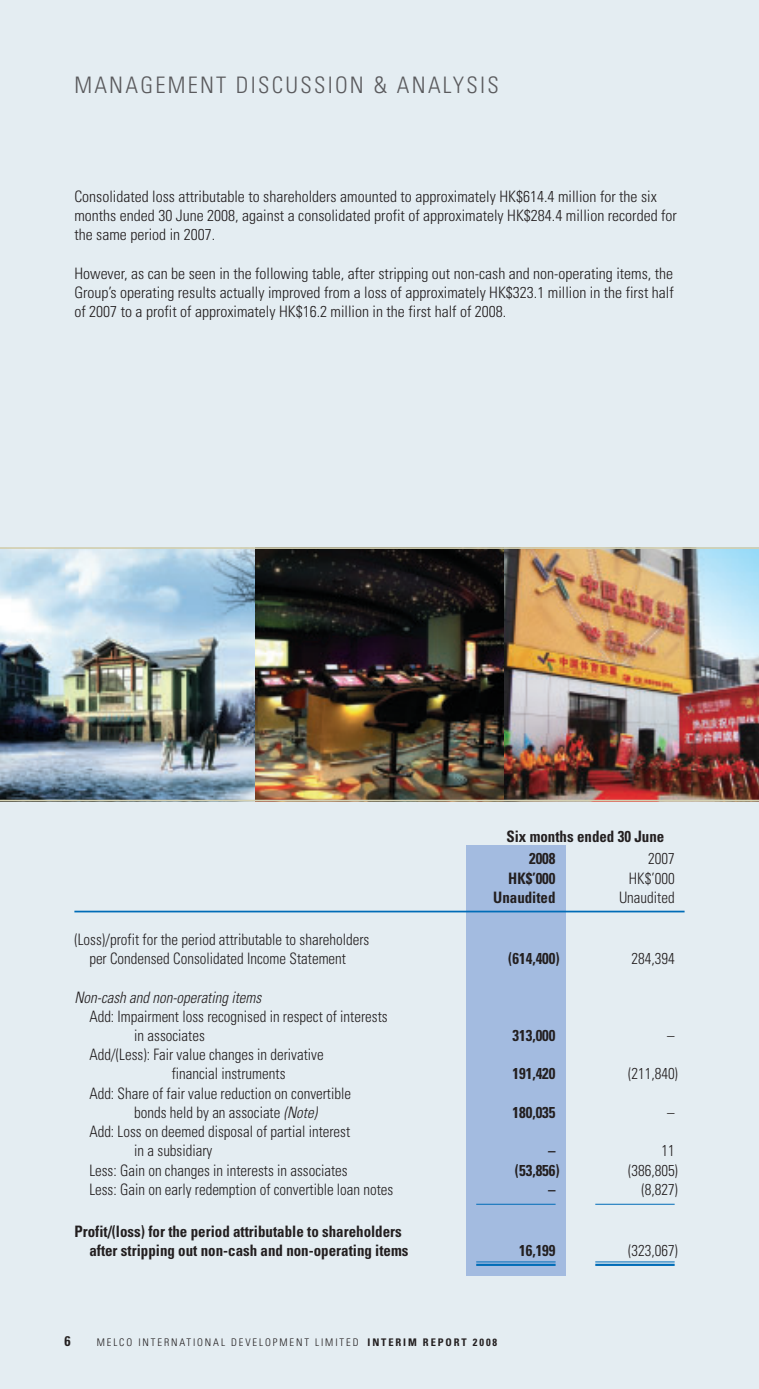
<style>
.page{position:relative;width:759px;height:1389px;background:#e4edf2}
.page>*{position:absolute;margin:0;border:0;box-sizing:border-box;transform-origin:0 0}
.t1{font:300 condensed 22.75px "Univers LT Std";letter-spacing:.1em;color:#5a5a5d}
.t2{font:300 condensed 15.75px/19.2px "Univers LT Std";color:#231f20;scale:.95 1}
.t3{font:300 condensed 15.75px/19.2px "Univers LT Std";color:#231f20}
.t4{font:700 condensed 15.75px/22.8px "Univers LT Std";color:#231f20;scale:.95 1}
.t5{font:italic 300 condensed 15.75px "Univers LT Std";color:#231f20;scale:.95 1}
.t6{font:700 condensed 14px "Univers LT Std";color:#231f20}
.t7{font:300 condensed 10.5px "Univers LT Std";letter-spacing:.18em;color:#231f20}
.s1{font-style:italic}
.s2{font-weight:700}
</style>
<div class="page">
<div style="left:466px;top:846px;width:100px;height:430px;background:#a3bbe0"></div>
<hr style="left:74px;top:911px;width:611px;height:1px;background:#006cb7">
<hr style="left:476px;top:1204px;width:80px;height:1px;background:#006cb7">
<hr style="left:595px;top:1204px;width:80px;height:1px;background:#006cb7">
<hr style="left:476px;top:1262px;width:80px;height:1px;background:#006cb7">
<hr style="left:476px;top:1264px;width:80px;height:2px;background:#006cb7">
<hr style="left:595px;top:1262px;width:80px;height:1px;background:#006cb7">
<hr style="left:595px;top:1264px;width:80px;height:2px;background:#006cb7">
<img style="left:0;top:547px;width:759px;height:254px">
<h1 class="t1" style="left:74px;top:77px;width:426px">MANAGEMENT DISCUSSION &amp; ANALYSIS</h1>
<p class="t3" style="left:74px;top:188px;width:604px">Consolidated loss attributable to shareholders amounted to approximately HK$614.4 million for the six months ended 30 June 2008, against a consolidated profit of approximately HK$284.4 million recorded for the same period in 2007.</p>
<p class="t3" style="left:74px;top:265px;width:601px;text-align:justify">However, as can be seen in the following table, after stripping out non-cash and non-operating items, the Group’s operating results actually improved from a loss of approximately HK$323.1 million in the first half of 2007 to a profit of approximately HK$16.2 million in the first half of 2008.</p>
<p class="t4" style="left:529px;top:826px;width:144px;text-indent:-23px">Six months ended 30 June<br>2008</p>
<p class="t2" style="left:648px;top:851px;width:29px">2007</p>
<p class="t2" style="left:74px;top:931px;width:312px;text-align:center">(Loss)/profit for the period attributable to shareholders per Condensed Consolidated Income Statement</p>
<p class="t5" style="left:74px;top:991px;width:198px">Non-cash and non-operating items</p>
<p class="t2" style="left:134px;top:1008px;width:268px;text-indent:-45px">Add: Impairment loss recognised in respect of interests in associates</p>
<p class="t2" style="left:172px;top:1047px;width:161px;text-indent:-82px">Add/(Less): Fair value changes in derivative financial instruments</p>
<p class="t2" style="left:134px;top:1085px;width:230px;text-indent:-45px">Add: Share of fair value reduction on convertible bonds held by an associate <span class="s1">(Note)</span></p>
<p class="t2" style="left:134px;top:1124px;width:229px;text-indent:-45px">Add: Loss on deemed disposal of partial interest in a subsidiary</p>
<p class="t4" style="left:508px;top:868px;width:51px">HK$’000</p>
<p class="t2" style="left:629px;top:870px;width:50px">HK$’000</p>
<p class="t4" style="left:493px;top:887px;width:67px">Unaudited</p>
<p class="t2" style="left:619px;top:889px;width:60px">Unaudited</p>
<p class="t4" style="left:508px;top:949px;width:56px">(614,400)</p>
<p class="t2" style="left:631px;top:951px;width:47px">284,394</p>
<p class="t4" style="left:512px;top:1026px;width:47px">313,000</p>
<p class="t2" style="left:667px;top:1028px;width:9px">–</p>
<p class="t4" style="left:512px;top:1064px;width:47px">191,420</p>
<p class="t2" style="left:628px;top:1066px;width:54px">(211,840)</p>
<p class="t4" style="left:512px;top:1103px;width:47px">180,035</p>
<p class="t2" style="left:667px;top:1105px;width:9px">–</p>
<p class="t4" style="left:548px;top:1141px;width:9px">–</p>
<p class="t2" style="left:661px;top:1143px;width:15px">11</p>
<p class="t2" style="left:89px;top:1162px;width:273px">Less: Gain on changes in interests in associates</p>
<p class="t4" style="left:515px;top:1160px;width:49px">(53,856)</p>
<p class="t2" style="left:628px;top:1162px;width:54px">(386,805)</p>
<p class="t2" style="left:89px;top:1182px;width:322px">Less: Gain on early redemption of convertible loan notes</p>
<p class="t4" style="left:548px;top:1180px;width:9px">–</p>
<p class="t2" style="left:641px;top:1182px;width:40px">(8,827)</p>
<p class="t4" style="left:89px;top:1223px;width:337px;line-height:19.2px;text-indent:-15px">Profit/(loss) for the period attributable to shareholders after stripping out non-cash and non-operating items</p>
<p class="t4" style="left:519px;top:1241px;width:40px">16,199</p>
<p class="t2" style="left:628px;top:1243px;width:54px">(323,067)</p>
<p class="t6" style="left:64px;top:1336px;width:8px">6</p>
<p class="t7" style="left:97px;top:1338px;width:402px">MELCO INTERNATIONAL DEVELOPMENT LIMITED <span class="s2">INTERIM REPORT 2008</span></p>
</div>
